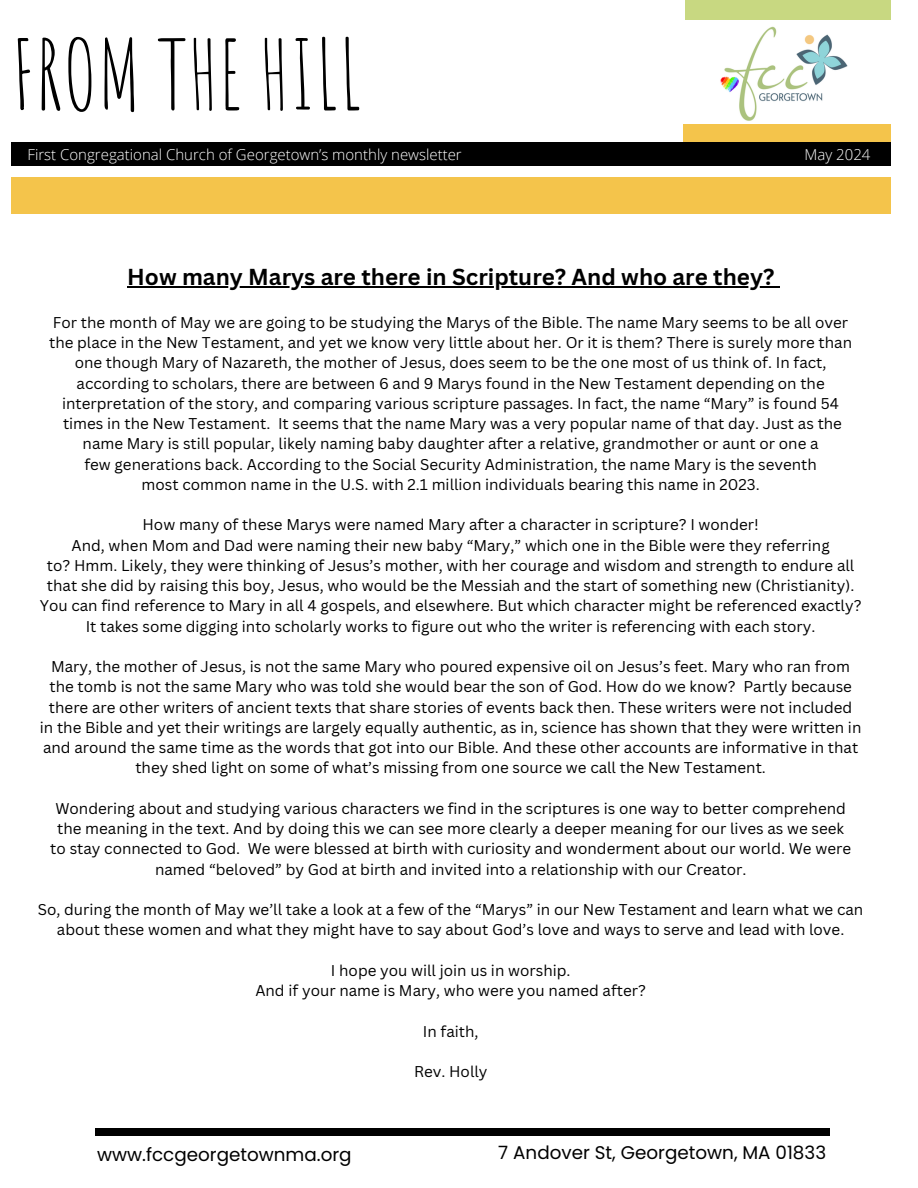
<style>
.page{position:relative;width:918px;height:1188px;background:#fff}
.page>*{position:absolute;margin:0;border:0;box-sizing:border-box;transform-origin:0 0}
.t1{font:95.1px "Amatic SC";color:#000}
.t2{font:700 22.5px "Canva Sans";color:#000}
.t3{font:18.3px "Poppins";color:#000}
.t4{font:15.15px "Canva Sans";color:#000}
.t5{font:300 15px "Open Sans";color:#fff}
</style>
<div class="page">
<div style="left:685px;top:0;width:205px;height:20px;background:#c8d881"></div>
<div style="left:11px;top:142px;width:879px;height:24px;background:#000"></div>
<div style="left:683px;top:124px;width:207px;height:18px;background:#f4c44b"></div>
<div style="left:95px;top:1129px;width:735px;height:6px;background:#000"></div>
<img style="left:720px;top:26px;width:128px;height:95px">
<div style="left:11px;top:177px;width:879px;height:36px;background:#f4c44b"></div>
<hr style="left:127px;top:286px;width:647px;height:1px;background:#000">
<h2 class="t1" style="left:11px;top:13px;width:353px">FROM THE HILL</h2>
<p class="t5" style="left:28px;top:144px;width:436px">First Congregational Church of Georgetown’s monthly newsletter</p>
<p class="t5" style="left:805px;top:144px;width:67px">May 2024</p>
<p class="t2" style="left:127px;top:261px;width:649px">How many Marys are there in Scripture? And who are they?</p>
<p class="t4" style="left:53px;top:312px;width:797px">For the month of May we are going to be studying the Marys of the Bible. The name Mary seems to be all over</p>
<p class="t4" style="left:49px;top:332px;width:804px">the place in the New Testament, and yet we know very little about her. Or it is them? There is surely more than</p>
<p class="t4" style="left:75px;top:352px;width:753px">one though Mary of Nazareth, the mother of Jesus, does seem to be the one most of us think of. In fact,</p>
<p class="t4" style="left:77px;top:373px;width:750px">according to scholars, there are between 6 and 9 Marys found in the New Testament depending on the</p>
<p class="t4" style="left:62px;top:393px;width:778px">interpretation of the story, and comparing various scripture passages. In fact, the name “Mary” is found 54</p>
<p class="t4" style="left:63px;top:413px;width:780px">times in the New Testament. It seems that the name Mary was a very popular name of that day. Just as the</p>
<p class="t4" style="left:83px;top:433px;width:737px">name Mary is still popular, likely naming baby daughter after a relative, grandmother or aunt or one a</p>
<p class="t4" style="left:84px;top:454px;width:734px">few generations back. According to the Social Security Administration, the name Mary is the seventh</p>
<p class="t4" style="left:142px;top:474px;width:620px">most common name in the U.S. with 2.1 million individuals bearing this name in 2023.</p>
<p class="t4" style="left:143px;top:514px;width:618px">How many of these Marys were named Mary after a character in scripture? I wonder!</p>
<p class="t4" style="left:72px;top:535px;width:760px">And, when Mom and Dad were naming their new baby “Mary,” which one in the Bible were they referring</p>
<p class="t4" style="left:47px;top:555px;width:809px">to? Hmm. Likely, they were thinking of Jesus’s mother, with her courage and wisdom and strength to endure all</p>
<p class="t4" style="left:47px;top:575px;width:809px">that she did by raising this boy, Jesus, who would be the Messiah and the start of something new (Christianity).</p>
<p class="t4" style="left:40px;top:595px;width:823px">You can find reference to Mary in all 4 gospels, and elsewhere. But which character might be referenced exactly?</p>
<p class="t4" style="left:86px;top:616px;width:731px">It takes some digging into scholarly works to figure out who the writer is referencing with each story.</p>
<p class="t4" style="left:51px;top:656px;width:801px">Mary, the mother of Jesus, is not the same Mary who poured expensive oil on Jesus’s feet. Mary who ran from</p>
<p class="t4" style="left:50px;top:676px;width:804px">the tomb is not the same Mary who was told she would bear the son of God. How do we know? Partly because</p>
<p class="t4" style="left:49px;top:697px;width:805px">there are other writers of ancient texts that share stories of events back then. These writers were not included</p>
<p class="t4" style="left:40px;top:717px;width:823px">in the Bible and yet their writings are largely equally authentic, as in, science has shown that they were written in</p>
<p class="t4" style="left:43px;top:737px;width:817px">and around the same time as the words that got into our Bible. And these other accounts are informative in that</p>
<p class="t4" style="left:135px;top:757px;width:632px">they shed light on some of what’s missing from one source we call the New Testament.</p>
<p class="t4" style="left:55px;top:798px;width:792px">Wondering about and studying various characters we find in the scriptures is one way to better comprehend</p>
<p class="t4" style="left:57px;top:818px;width:788px">the meaning in the text. And by doing this we can see more clearly a deeper meaning for our lives as we seek</p>
<p class="t4" style="left:50px;top:838px;width:802px">to stay connected to God. We were blessed at birth with curiosity and wonderment about our world. We were</p>
<p class="t4" style="left:155px;top:859px;width:593px">named “beloved” by God at birth and invited into a relationship with our Creator.</p>
<p class="t4" style="left:38px;top:899px;width:827px">So, during the month of May we’ll take a look at a few of the “Marys” in our New Testament and learn what we can</p>
<p class="t4" style="left:57px;top:919px;width:789px">about these women and what they might have to say about God’s love and ways to serve and lead with love.</p>
<p class="t4" style="left:331px;top:960px;width:241px">I hope you will join us in worship.</p>
<p class="t4" style="left:255px;top:980px;width:392px">And if your name is Mary, who were you named after?</p>
<h3 class="t4" style="left:423px;top:1021px;width:57px">In faith,</h3>
<h3 class="t4" style="left:414px;top:1061px;width:75px">Rev. Holly</h3>
<p class="t3" style="left:97px;top:1141px;width:256px">www.fccgeorgetownma.org</p>
<h3 class="t3" style="left:498px;top:1140px;width:329px">7 Andover St, Georgetown, MA 01833</h3>
</div>
